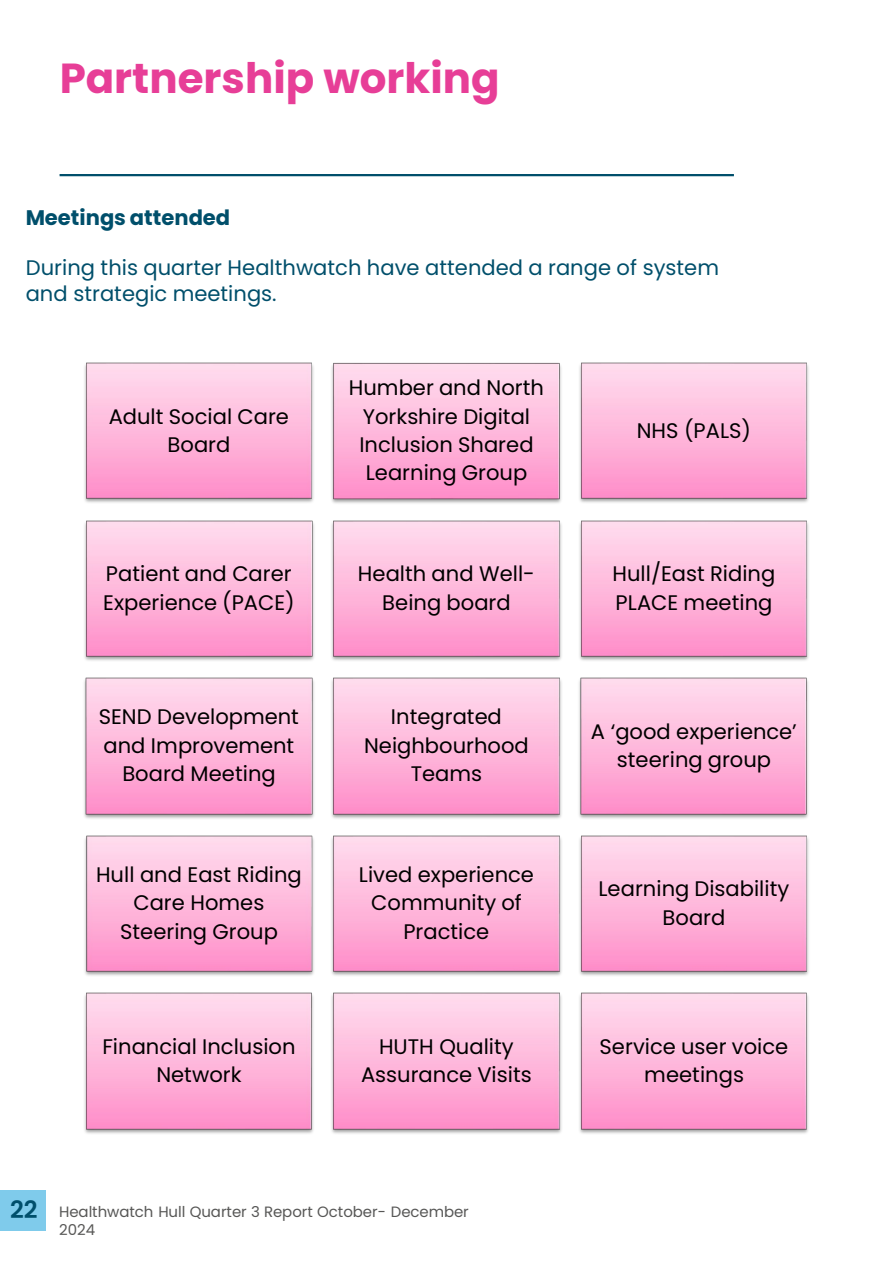
<style>
.page{position:relative;width:893px;height:1264px;background:#fff}
.page>*{position:absolute;margin:0;border:0;box-sizing:border-box;transform-origin:0 0}
.t1{font:700 42px "Poppins";color:#e73e97}
.t2{font:600 24px "Poppins";color:#004f6b}
.t3{font:21px/28.3px "Poppins";color:#000;text-align:center}
.t4{font:21px/25.2px "Poppins";color:#004f6b}
.t5{font:700 21px "Poppins";color:#004f6b}
.t6{font:15px/18px "Poppins";letter-spacing:-.005em;color:#575756}
</style>
<div class="page">
<div style="left:0;top:1189px;width:45px;height:40px;background:#7fcbeb"></div>
<hr style="left:60px;top:174px;width:673px;height:2px;background:#004f6b">
<img style="left:84px;top:362px;width:230px;height:141px">
<img style="left:331px;top:362px;width:231px;height:142px">
<img style="left:579px;top:362px;width:230px;height:141px">
<img style="left:84px;top:520px;width:230px;height:141px">
<img style="left:331px;top:520px;width:231px;height:141px">
<img style="left:579px;top:520px;width:230px;height:141px">
<img style="left:84px;top:677px;width:230px;height:142px">
<img style="left:331px;top:677px;width:231px;height:142px">
<img style="left:579px;top:677px;width:230px;height:142px">
<img style="left:84px;top:835px;width:478px;height:141px">
<img style="left:579px;top:835px;width:230px;height:141px">
<img style="left:84px;top:992px;width:230px;height:142px">
<img style="left:331px;top:992px;width:231px;height:142px">
<img style="left:579px;top:992px;width:230px;height:142px">
<h2 class="t1" style="left:60px;top:54px;width:441px">Partnership working</h2>
<p class="t5" style="left:26px;top:205px;width:206px">Meetings attended</p>
<p class="t4" style="left:26px;top:255px;width:694px">During this quarter Healthwatch have attended a range of system and strategic meetings.</p>
<p class="t3" style="left:109px;top:402px;width:182px">Adult Social Care<br>Board</p>
<p class="t3" style="left:349px;top:374px;width:197px">Humber and North<br>Yorkshire Digital<br>Inclusion Shared<br>Learning Group</p>
<p class="t3" style="left:636px;top:416px;width:116px">NHS (PALS)</p>
<p class="t3" style="left:103px;top:559px;width:193px;text-align:left">Patient and Carer<br>Experience (PACE)</p>
<p class="t3" style="left:358px;top:559px;width:178px">Health and Well-<br>Being board</p>
<p class="t3" style="left:612px;top:559px;width:164px;text-align:left">Hull/East Riding<br>PLACE meeting</p>
<p class="t3" style="left:99px;top:703px;width:202px">SEND Development and Improvement<br>Board Meeting</p>
<p class="t3" style="left:364px;top:703px;width:166px">Integrated<br>Neighbourhood<br>Teams</p>
<p class="t3" style="left:96px;top:860px;width:207px">Hull and East Riding<br>Care Homes<br>Steering Group</p>
<p class="t3" style="left:359px;top:860px;width:176px">Lived experience<br>Community of<br>Practice</p>
<p class="t3" style="left:591px;top:717px;width:207px">A ‘good experience’ steering group</p>
<p class="t3" style="left:598px;top:874px;width:192px">Learning Disability<br>Board</p>
<p class="t3" style="left:102px;top:1031px;width:195px">Financial Inclusion<br>Network</p>
<p class="t3" style="left:361px;top:1031px;width:172px">HUTH Quality<br>Assurance Visits</p>
<p class="t3" style="left:599px;top:1031px;width:190px">Service user voice meetings</p>
<p class="t2" style="left:10px;top:1195px;width:29px">22</p>
<p class="t6" style="left:59px;top:1201px;width:411px">Healthwatch Hull Quarter 3 Report October- December<br>2024</p>
</div>
